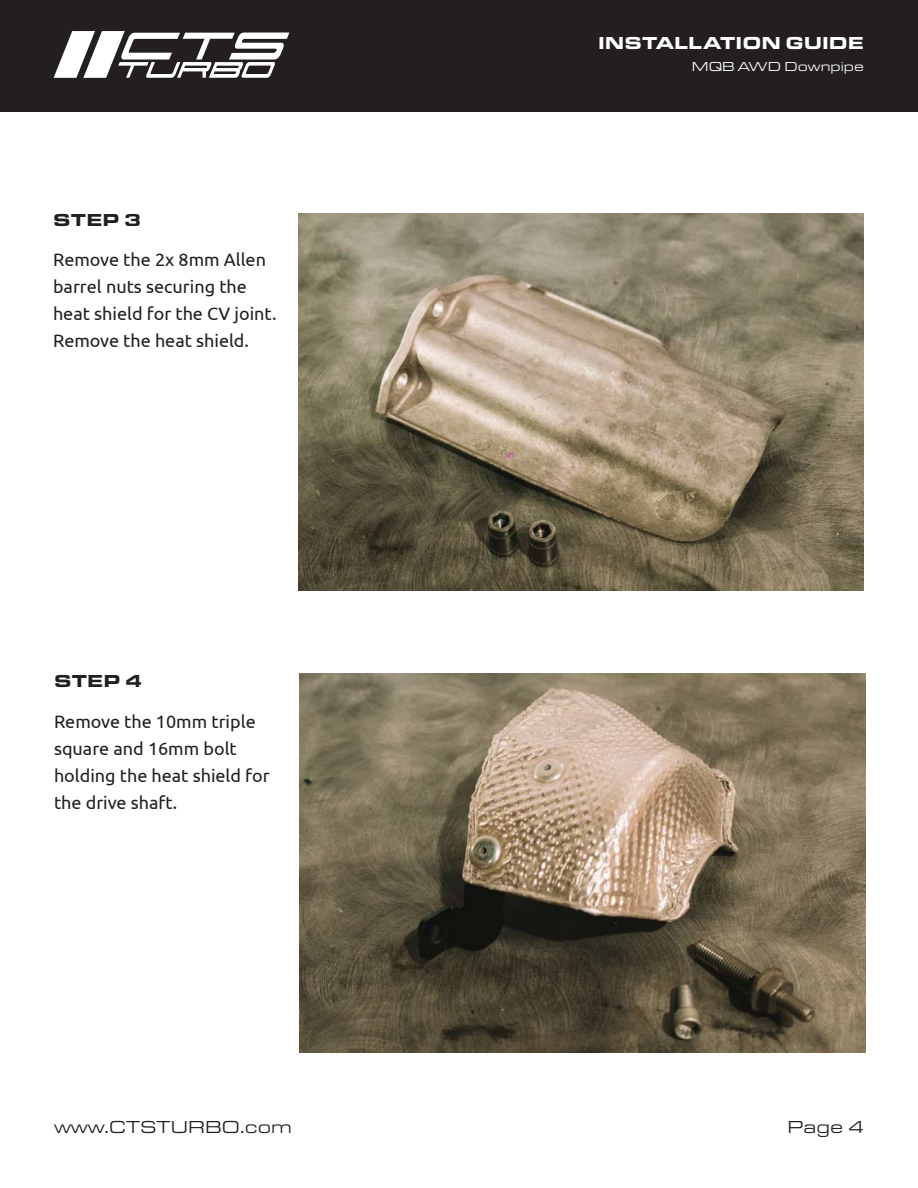
<style>
.page{position:relative;width:918px;height:1188px;background:#fff}
.page>*{position:absolute;margin:0;border:0;box-sizing:border-box;transform-origin:0 0}
.t1{font:18px/27px "Ubuntu";color:#231f20}
.t2{font:18px "Eurostile Ext";color:#231f20}
.t3{font:900 18px "Eurostile Ext";color:#fff}
.t4{font:900 18px "Eurostile Ext";letter-spacing:.01em;color:#231f20}
.t5{font:13.5px "Eurostile Ext";color:#fff}
</style>
<div class="page">
<div style="left:0;top:0;width:918px;height:112px;background:#231f20"></div>
<svg style="left:54px;top:31px;width:235px;height:47px"></svg>
<img style="left:298px;top:214px;width:566px;height:377px">
<img style="left:300px;top:673px;width:566px;height:380px">
<p class="t3" style="left:598px;top:29px;width:267px">INSTALLATION GUIDE</p>
<p class="t4" style="left:53px;top:206px;width:90px">STEP 3</p>
<p class="t1" style="left:53px;top:246px;width:225px">Remove the 2x 8mm Allen barrel nuts securing the heat shield for the CV joint.<br>Remove the heat shield.</p>
<p class="t4" style="left:54px;top:668px;width:90px">STEP 4</p>
<p class="t1" style="left:54px;top:708px;width:217px">Remove the 10mm triple square and 16mm bolt holding the heat shield for the drive shaft.</p>
<p class="t5" style="left:692px;top:58px;width:174px">MQB AWD Downpipe</p>
<p class="t2" style="left:54px;top:1115px;width:240px">www.CTSTURBO.com</p>
<p class="t2" style="left:787px;top:1115px;width:78px">Page 4</p>
</div>
